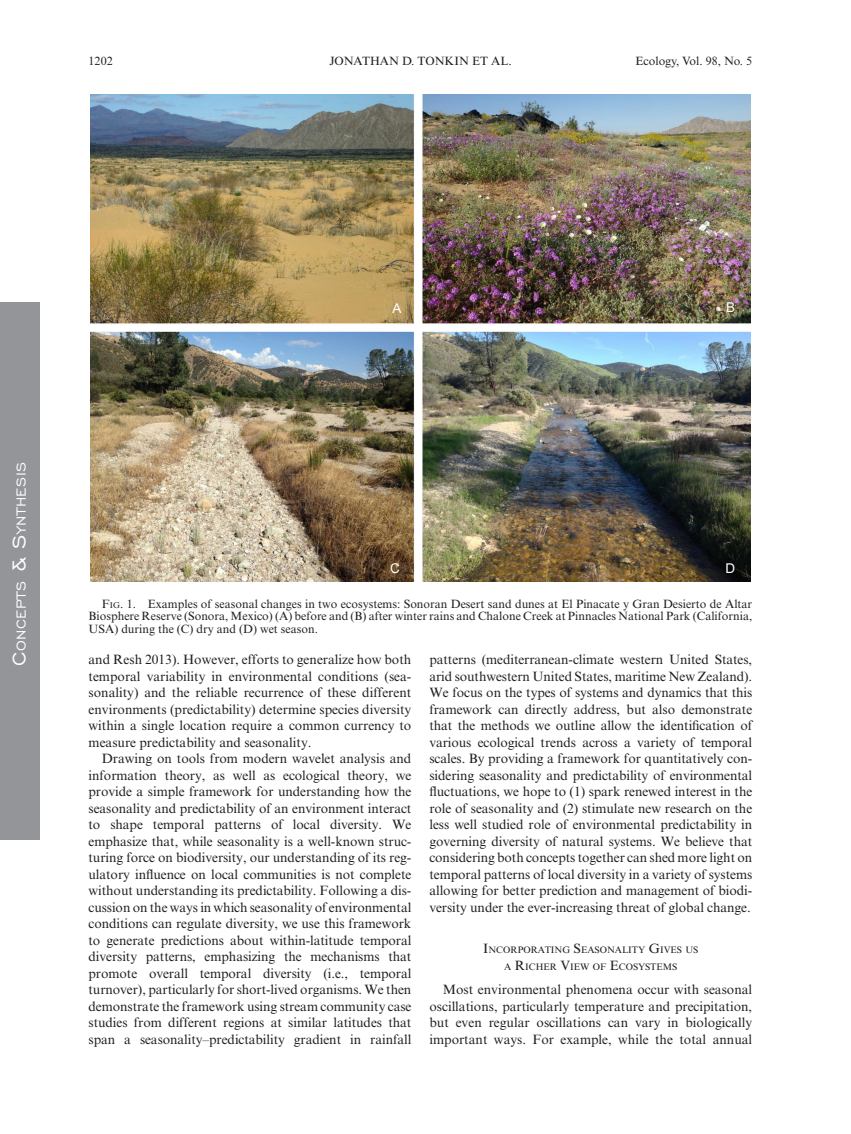
<style>
.page{position:relative;width:851px;height:1134px;background:#fff}
.page>*{position:absolute;margin:0;border:0;box-sizing:border-box;transform-origin:0 0}
.t1{font:16.8px "Engravers Gothic BT";letter-spacing:.03em;color:#fff}
.t2{font:13.5px/16.5px "Times NRMT";color:#231f20;text-align:justify}
.t3{font:13.5px "Arial";color:#fff}
.t4{font:12px/12.8px "Times NRMT";color:#231f20;text-align:justify}
.t5{font:9.45px/16.5px "Times NRMT";color:#231f20;text-align:center}
.s1{font-size:24px}
.s2{font-style:inherit}
.s3{font-size:8.4px}
.s4{font-size:13.5px}
</style>
<div class="page">
<div style="left:0;top:302px;width:40px;height:538px;background:#939598"></div>
<img style="left:91px;top:94px;width:659px;height:487px">
<p class="t4" style="left:89px;top:55px;width:25px">1202</p>
<p class="t4" style="left:329px;top:55px;width:184px">JONATHAN D. TONKIN ET AL.</p>
<p class="t4" style="left:635px;top:55px;width:118px">Ecology, Vol. 98, No. 5</p>
<p class="t1" style="left:12px;top:666px;width:206px;rotate:-90deg"><span class="s1">C</span>oncepts <span class="s1">&amp; S</span>ynthesis</p>
<p class="t3" style="left:392px;top:300px;width:11px">A</p>
<p class="t3" style="left:726px;top:298px;width:11px">B</p>
<p class="t3" style="left:390px;top:559px;width:11px">C</p>
<p class="t3" style="left:725px;top:559px;width:11px">D</p>
<p class="t4" style="left:89px;top:597px;width:665px;text-indent:13px"><span class="s2">F</span><span class="s3">IG</span><span class="s2">.</span> 1. Examples of seasonal changes in two ecosystems: Sonoran Desert sand dunes at El Pinacate y Gran Desierto de Altar Biosphere Reserve (Sonora, Mexico) (A) before and (B) after winter rains and Chalone Creek at Pinnacles National Park (California, USA) during the (C) dry and (D) wet season.</p>
<p class="t2" style="left:88px;top:652px;width:324px">and Resh 2013). However, efforts to generalize how both temporal variability in environmental conditions (sea&shy;sonality) and the reliable recurrence of these different environments (predictability) determine species diversity within a single location require a common currency to measure predictability and seasonality.</p>
<p class="t2" style="left:88px;top:750px;width:324px;text-indent:13px">Drawing on tools from modern wavelet analysis and information theory, as well as ecological theory, we provide a simple framework for understanding how the seasonality and predictability of an environment interact to shape temporal patterns of local diversity. We emphasize that, while seasonality is a well-known struc&shy;turing force on biodiversity, our understanding of its reg&shy;ulatory influence on local communities is not complete without understanding its predictability. Following a dis&shy;cussion on the ways in which seasonality of environmental conditions can regulate diversity, we use this framework to generate predictions about within-latitude temporal diversity patterns, emphasizing the mechanisms that promote overall temporal diversity (i.e., temporal turnover), particularly for short-lived organisms. We then demonstrate the framework using stream community case studies from different regions at similar latitudes that span a seasonality–predictability gradient in rainfall</p>
<p class="t2" style="left:429px;top:651px;width:324px">patterns (mediterranean-climate western United States, arid southwestern United States, maritime New Zealand).<br>We focus on the types of systems and dynamics that this framework can directly address, but also demonstrate that the methods we outline allow the identification of various ecological trends across a variety of temporal scales. By providing a framework for quantitatively con&shy;sidering seasonality and predictability of environmental fluctuations, we hope to (1) spark renewed interest in the role of seasonality and (2) stimulate new research on the less well studied role of environmental predictability in governing diversity of natural systems. We believe that considering both concepts together can shed more light on temporal patterns of local diversity in a variety of systems allowing for better prediction and management of biodi&shy;versity under the ever-increasing threat of global change.</p>
<p class="t5" style="left:483px;top:942px;width:216px"><span class="s4">I</span>NCORPORATING <span class="s4">S</span>EASONALITY <span class="s4">G</span>IVES US<br>A <span class="s4">R</span>ICHER <span class="s4">V</span>IEW OF <span class="s4">E</span>COSYSTEMS</p>
<p class="t2" style="left:429px;top:982px;width:324px;text-indent:13px">Most environmental phenomena occur with seasonal oscillations, particularly temperature and precipitation, but even regular oscillations can vary in biologically important ways. For example, while the total annual</p>
</div>
